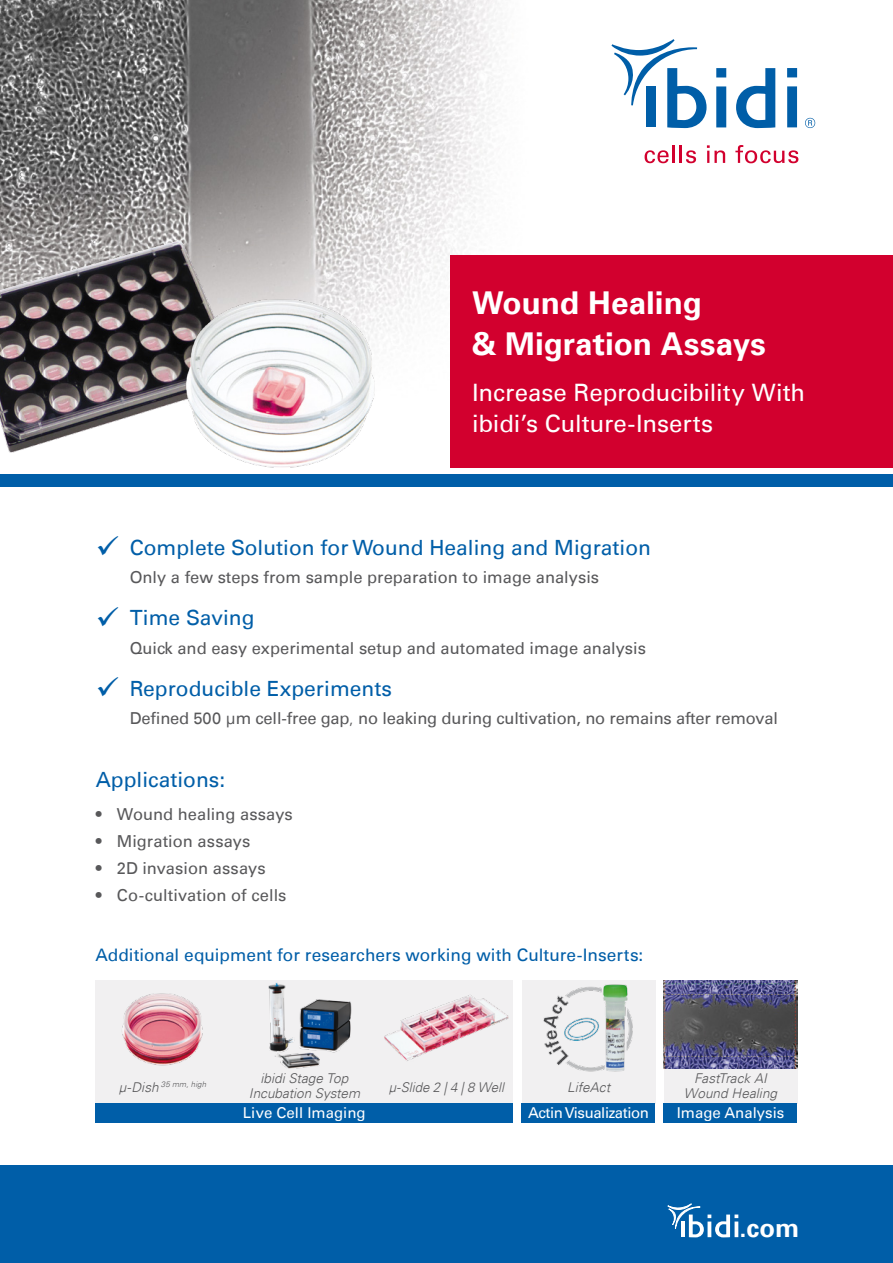
<style>
.page{position:relative;width:893px;height:1263px;background:#fff}
.page>*{position:absolute;margin:0;border:0;box-sizing:border-box;transform-origin:0 0}
.N_Headline_Flyer{font:700 31.5px/41px "Univers";color:#fff}
.aufzählung{font:700 25.65px "Univers";color:#fff}
.N_Subheadline_Flyer{font:24px/31.2px "Univers";color:#fff}
.Fliess_8seiter{font:21px "Univers";color:#005ea8}
.N_Subline{font:17.25px "Univers";color:#005ea8}
.Fliess_8seiter-2{font:16.5px "Univers";color:#58585a}
.N_Benefits{font:16.5px "Univers";color:#58585a}
.Fliess_8seiter-3{font:15px "Univers";color:#fff}
.Fliess_8seiter-4{font:15px "Univers";letter-spacing:-.03em;color:#fff}
.N_Legende{font:italic 300 13.5px/15px "Univers";letter-spacing:.005em;color:#58585a;text-align:center}
.N_Legende-2{font:italic 300 7.8px "Univers";letter-spacing:.025em;color:#58585a}
.s1{font-weight:300}
.s2{font-size:13.5px}
</style>
<div class="page">
<div style="left:522px;top:980px;width:133px;height:123px;background:#f1f0f1"></div>
<div style="left:664px;top:980px;width:133px;height:123px;background:#f1f0f1"></div>
<div style="left:96px;top:980px;width:417px;height:123px;background:#f1f0f1"></div>
<img style="left:0;top:0;width:502px;height:405px">
<img style="left:664px;top:981px;width:133px;height:87px">
<div style="left:0;top:1165px;width:893px;height:98px;background:#005ea8"></div>
<svg style="left:787px;top:68px;width:10px;height:59px"></svg>
<svg style="left:716px;top:68px;width:10px;height:59px"></svg>
<svg style="left:611px;top:39px;width:95px;height:89px"></svg>
<svg style="left:736px;top:68px;width:39px;height:60px"></svg>
<svg style="left:805px;top:118px;width:10px;height:10px"></svg>
<svg style="left:645px;top:150px;width:24px;height:13px"></svg>
<hr style="left:672px;top:145px;width:3px;height:18px;background:#d2002e">
<svg style="left:680px;top:145px;width:16px;height:18px"></svg>
<svg style="left:707px;top:145px;width:18px;height:18px"></svg>
<svg style="left:735px;top:145px;width:63px;height:18px"></svg>
<div style="left:0;top:474px;width:893px;height:13px;background:#005ea8"></div>
<div style="left:664px;top:1103px;width:133px;height:20px;background:#005ea8"></div>
<div style="left:522px;top:1103px;width:133px;height:20px;background:#005ea8"></div>
<div style="left:95px;top:1103px;width:418px;height:20px;background:#005ea8"></div>
<img style="left:0;top:235px;width:252px;height:218px">
<img style="left:185px;top:297px;width:191px;height:171px">
<div style="left:451px;top:255px;width:442px;height:213px;background:#d2002e"></div>
<img style="left:268px;top:982px;width:84px;height:87px">
<img style="left:122px;top:993px;width:81px;height:72px">
<img style="left:543px;top:984px;width:90px;height:88px">
<img style="left:384px;top:995px;width:125px;height:66px">
<svg style="left:667px;top:1203px;width:71px;height:34px"></svg>
<p class="N_Headline_Flyer" style="left:472px;top:282px;width:295px">Wound Healing<br>&amp; Migration Assays</p>
<p class="N_Subheadline_Flyer" style="left:472px;top:377px;width:335px">Increase Reproducibility With ibidi’s Culture-Inserts</p>
<p class="Fliess_8seiter" style="left:96px;top:535px;width:557px">✓ Complete Solution for Wound Healing and Migration</p>
<p class="Fliess_8seiter-2" style="left:130px;top:567px;width:471px">Only a few steps from sample preparation to image analysis</p>
<p class="Fliess_8seiter" style="left:96px;top:605px;width:160px">✓ Time Saving</p>
<p class="Fliess_8seiter-2" style="left:130px;top:638px;width:518px">Quick and easy experimental setup and automated image analysis</p>
<p class="Fliess_8seiter" style="left:96px;top:676px;width:298px">✓ Reproducible Experiments</p>
<p class="Fliess_8seiter-2" style="left:130px;top:708px;width:650px">Defined 500 µm cell-free gap<span class="s1">,</span> no leaking during cultivation, no remains after removal</p>
<p class="Fliess_8seiter" style="left:96px;top:767px;width:131px">Applications:</p>
<p class="N_Benefits" style="left:96px;top:805px;width:199px">• Wound healing assays</p>
<p class="N_Benefits" style="left:96px;top:832px;width:156px">• Migration assays</p>
<p class="N_Benefits" style="left:96px;top:859px;width:171px">• 2D invasion assays</p>
<p class="N_Benefits" style="left:96px;top:886px;width:192px">• Co-cultivation of cells</p>
<p class="N_Subline" style="left:95px;top:944px;width:549px">Additional equipment for researchers working with Culture-Inserts:</p>
<p class="N_Legende" style="left:249px;top:1071px;width:113px">ibidi Stage Top<br>Incubation System</p>
<p class="N_Legende" style="left:567px;top:1079px;width:44px">LifeAct</p>
<p class="N_Legende" style="left:684px;top:1071px;width:95px">FastTrack AI<br>Wound Healing</p>
<p class="N_Legende-2" style="left:119px;top:1080px;width:89px"><span class="s2">µ-Dish</span> 35 mm, high</p>
<p class="N_Legende" style="left:389px;top:1079px;width:117px">µ-Slide 2 | 4 | 8 Well</p>
<p class="Fliess_8seiter-3" style="left:243px;top:1103px;width:124px">Live Cell Imaging</p>
<p class="Fliess_8seiter-4" style="left:528px;top:1103px;width:122px">Actin Visualization</p>
<p class="Fliess_8seiter-3" style="left:677px;top:1103px;width:109px">Image Analysis</p>
<p class="aufzählung" style="left:739px;top:1213px;width:61px">.com</p>
</div>
